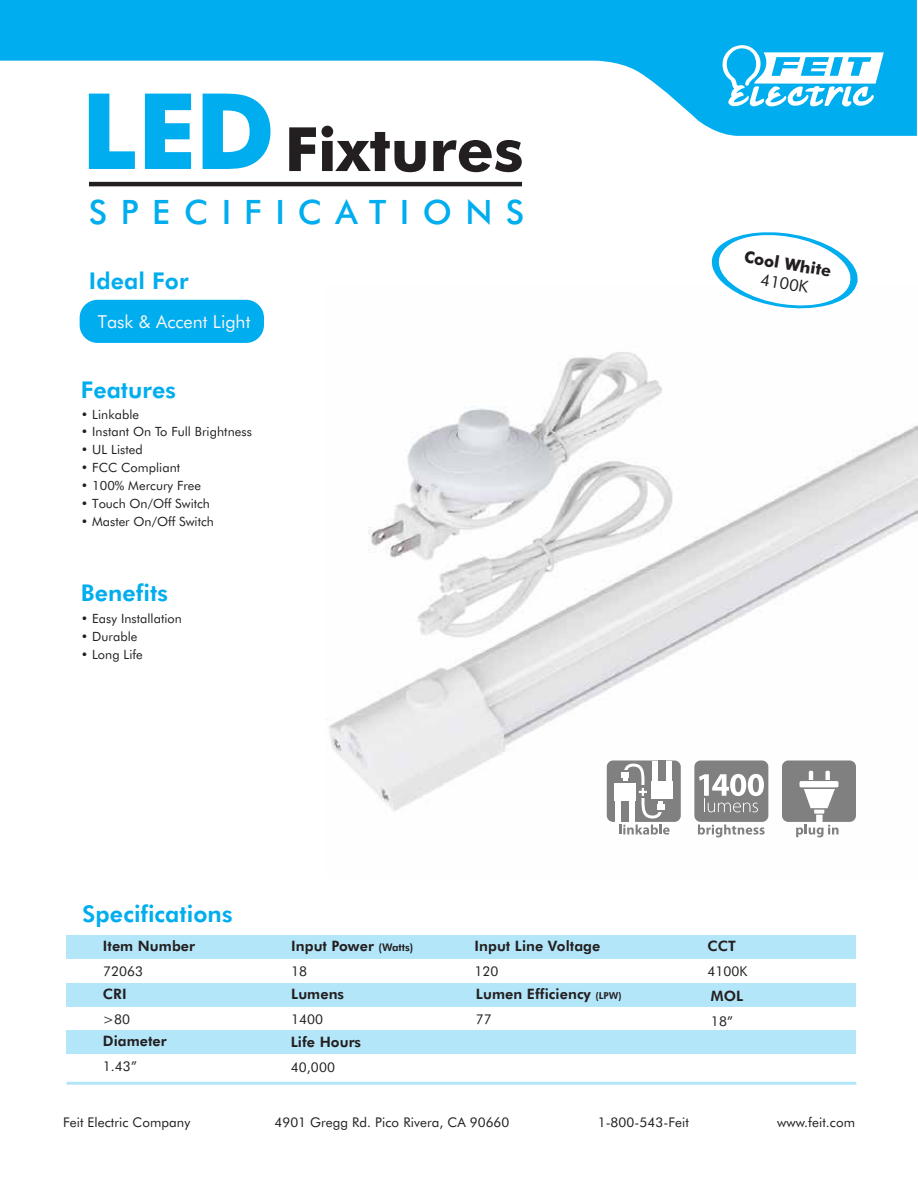
<style>
.page{position:relative;width:918px;height:1188px;background:#fff}
.page>*{position:absolute;margin:0;border:0;box-sizing:border-box;transform-origin:0 0}
.t1{font:700 105.45px "Futura BT";color:#00adee}
.t2{font:700 61.05px "Futura BT";color:#231f20}
.t3{font:500 33.6px "Futura BT";letter-spacing:.4em;color:#00adee}
.t4{font:800 23.1px "Futura BT";letter-spacing:.005em;color:#00adee}
.t5{font:18px "Futura BT";color:#f5f5f5}
.t6{font:700 16.35px "Futura BT";color:#231f20}
.t7{font:16.35px "Futura BT";color:#231f20}
.t8{font:800 14.4px "Futura BT";letter-spacing:.005em;color:#231f20}
.t9{font:13.5px "Futura BT";letter-spacing:.005em;color:#231f20}
.t10{font:13.35px "Futura BT";letter-spacing:.005em;color:#231f20}
.t11{font:12.75px "Futura BT";letter-spacing:.005em;color:#231f20}
.s1{font-size:10.5px}
.s2{font-size:9.6px}
</style>
<div class="page">
<img style="left:329px;top:352px;width:589px;height:486px">
<hr style="left:89px;top:182px;width:433px;height:4px;background:#231f20">
<svg style="left:0;top:0;width:917px;height:136px;fill:#00adee"></svg>
<svg style="left:721px;top:45px;width:163px;height:63px"></svg>
<div style="left:80px;top:300px;width:184px;height:43px;background:#00adee;border-radius:18px"></div>
<hr style="left:66px;top:1082px;width:790px;height:3px;background:#00adee">
<div style="left:66px;top:935px;width:790px;height:24px;background:#b3e6f9"></div>
<div style="left:66px;top:983px;width:790px;height:24px;background:#b3e6f9"></div>
<div style="left:66px;top:1030px;width:790px;height:24px;background:#b3e6f9"></div>
<svg style="left:711px;top:232px;width:147px;height:77px"></svg>
<div style="left:782px;top:761px;width:74px;height:61px;background:#808080;border-radius:6px"></div>
<svg style="left:796px;top:771px;width:43px;height:66px"></svg>
<div style="left:694px;top:761px;width:74px;height:61px;background:#808080;border-radius:6px"></div>
<svg style="left:699px;top:774px;width:65px;height:38px"></svg>
<svg style="left:698px;top:825px;width:67px;height:12px"></svg>
<div style="left:607px;top:761px;width:74px;height:61px;background:#808080;border-radius:6px"></div>
<div style="left:651px;top:781px;width:21px;height:18px;background:#fff"></div>
<div style="left:652px;top:761px;width:19px;height:21px;background:#fff"></div>
<div style="left:658px;top:761px;width:7px;height:20px;background:#808080"></div>
<div style="left:614px;top:783px;width:22px;height:18px;background:#fff"></div>
<div style="left:615px;top:799px;width:20px;height:22px;background:#fff"></div>
<svg style="left:619px;top:762px;width:51px;height:73px"></svg>
<h1 class="t1" style="left:81px;top:67px;width:196px">LED</h1>
<h3 class="t3" style="left:89px;top:191px;width:437px">SPECIFICATIONS</h3>
<h2 class="t2" style="left:285px;top:112px;width:240px">Fixtures</h2>
<h3 class="t4" style="left:89px;top:267px;width:101px">Ideal For</h3>
<h3 class="t5" style="left:98px;top:311px;width:154px">Task &amp; Accent Light</h3>
<h3 class="t4" style="left:81px;top:376px;width:97px">Features</h3>
<p class="t11" style="left:81px;top:407px;width:60px">• Linkable</p>
<p class="t11" style="left:81px;top:442px;width:63px">• UL Listed</p>
<p class="t11" style="left:81px;top:460px;width:101px">• FCC Compliant</p>
<p class="t11" style="left:81px;top:478px;width:122px">• 100% Mercury Free</p>
<p class="t11" style="left:81px;top:496px;width:131px">• Touch On/Off Switch</p>
<p class="t11" style="left:81px;top:513px;width:135px">• Master On/Off Switch</p>
<p class="t11" style="left:81px;top:424px;width:173px">• Instant On To Full Brightness</p>
<h3 class="t4" style="left:81px;top:578px;width:89px">Benefits</h3>
<p class="t11" style="left:81px;top:610px;width:103px">• Easy Installation</p>
<p class="t11" style="left:81px;top:628px;width:58px">• Durable</p>
<p class="t11" style="left:81px;top:646px;width:64px">• Long Life</p>
<p class="t6" style="left:746px;top:247px;width:90px;rotate:9deg">Cool White</p>
<p class="t7" style="left:762px;top:270px;width:50px;rotate:9deg">4100K</p>
<h3 class="t4" style="left:82px;top:900px;width:152px">Specifications</h3>
<p class="t8" style="left:103px;top:937px;width:94px">Item Number</p>
<p class="t9" style="left:103px;top:963px;width:42px">72063</p>
<p class="t8" style="left:103px;top:985px;width:25px">CRI</p>
<p class="t9" style="left:103px;top:1011px;width:29px">&gt;80</p>
<p class="t8" style="left:103px;top:1032px;width:65px">Diameter</p>
<p class="t9" style="left:103px;top:1058px;width:36px">1.43”</p>
<p class="t8" style="left:291px;top:937px;width:124px">Input Power <span class="s1">(Watts)</span></p>
<p class="t9" style="left:291px;top:963px;width:17px">18</p>
<p class="t8" style="left:291px;top:985px;width:54px">Lumens</p>
<p class="t8" style="left:291px;top:1033px;width:72px">Life Hours</p>
<p class="t9" style="left:291px;top:1059px;width:46px">40,000</p>
<p class="t9" style="left:291px;top:1011px;width:33px">1400</p>
<p class="t8" style="left:475px;top:937px;width:127px">Input Line Voltage</p>
<p class="t9" style="left:475px;top:963px;width:26px">120</p>
<p class="t8" style="left:476px;top:985px;width:147px">Lumen Efficiency <span class="s2">(LPW)</span></p>
<p class="t9" style="left:476px;top:1011px;width:17px">77</p>
<p class="t8" style="left:708px;top:937px;width:30px">CCT</p>
<p class="t9" style="left:708px;top:963px;width:42px">4100K</p>
<p class="t8" style="left:711px;top:987px;width:34px">MOL</p>
<p class="t9" style="left:711px;top:1013px;width:23px">18”</p>
<p class="t10" style="left:63px;top:1114px;width:129px">Feit Electric Company</p>
<p class="t10" style="left:274px;top:1114px;width:237px">4901 Gregg Rd. Pico Rivera, CA 90660</p>
<p class="t10" style="left:598px;top:1114px;width:93px">1-800-543-Feit</p>
<p class="t10" style="left:777px;top:1114px;width:79px">www.feit.com</p>
</div>
